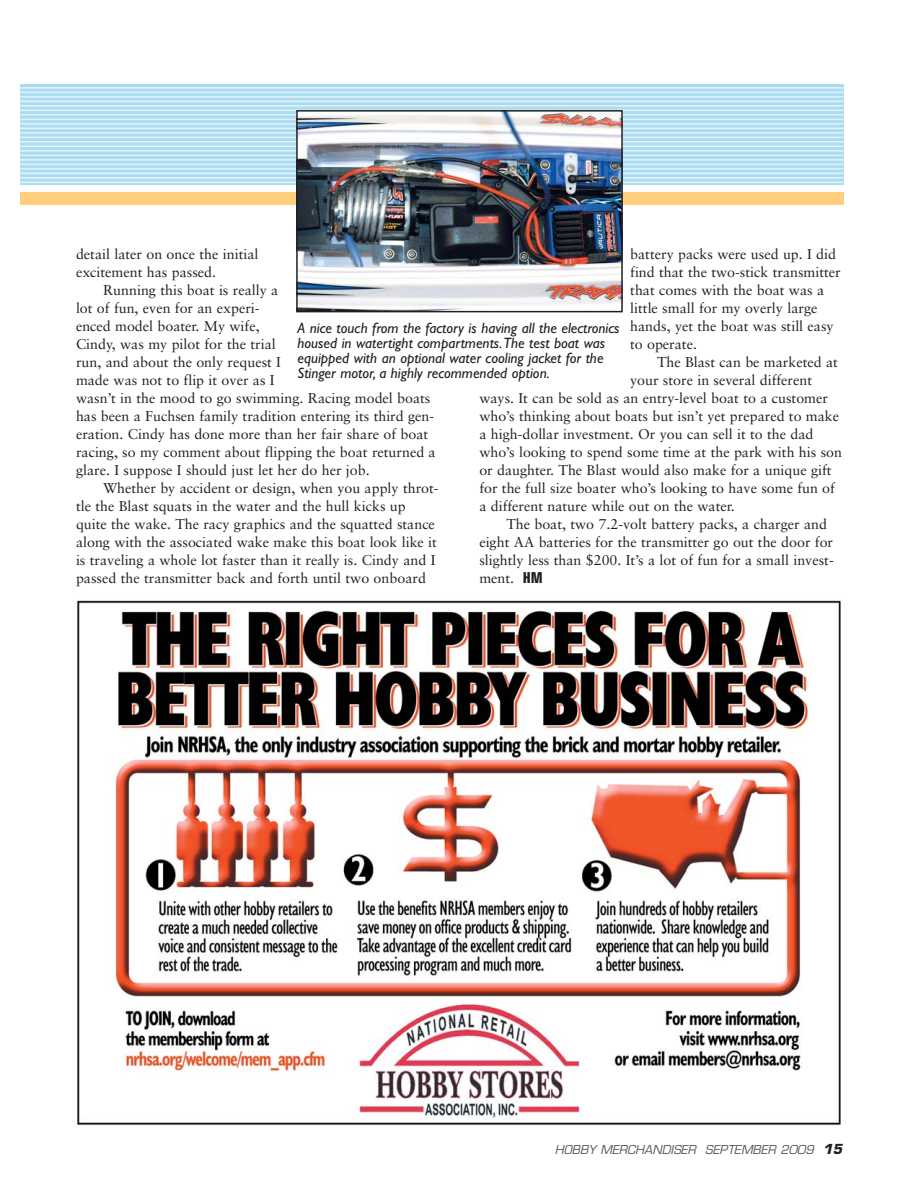
<style>
.page{position:relative;width:918px;height:1188px;background:#fff}
.page>*{position:absolute;margin:0;border:0;box-sizing:border-box;transform-origin:0 0}
.t1{font:italic 15px/15px "Gill Sans";color:#231f20}
.t2{font:14.25px/18px "Sabon";color:#231f20}
.t3{font:italic 12px "Eurostile";color:#58595b}
.s1{font-family:"Eurostile";font-weight:700;font-stretch:condensed;font-size:15px}
.s2{font-weight:700;font-size:13.5px;color:#231f20}
</style>
<div class="page">
<svg style="left:20px;top:85px;width:824px;height:100px;background:#b0ddf2"></svg>
<hr style="left:20px;top:87px;width:824px;height:2px;background:#e1f2fb">
<hr style="left:20px;top:92px;width:824px;height:1px;background:#e1f2fb">
<hr style="left:20px;top:96px;width:824px;height:2px;background:#e1f2fb">
<hr style="left:20px;top:101px;width:824px;height:1px;background:#e1f2fb">
<hr style="left:20px;top:105px;width:824px;height:2px;background:#e1f2fb">
<hr style="left:20px;top:110px;width:824px;height:1px;background:#e1f2fb">
<hr style="left:20px;top:114px;width:824px;height:2px;background:#e1f2fb">
<hr style="left:20px;top:119px;width:824px;height:1px;background:#e1f2fb">
<hr style="left:20px;top:123px;width:824px;height:2px;background:#e1f2fb">
<hr style="left:20px;top:128px;width:824px;height:1px;background:#e1f2fb">
<hr style="left:20px;top:132px;width:824px;height:2px;background:#e1f2fb">
<hr style="left:20px;top:137px;width:824px;height:1px;background:#e1f2fb">
<hr style="left:20px;top:141px;width:824px;height:2px;background:#e1f2fb">
<hr style="left:20px;top:146px;width:824px;height:1px;background:#e1f2fb">
<hr style="left:20px;top:150px;width:824px;height:2px;background:#e1f2fb">
<hr style="left:20px;top:155px;width:824px;height:1px;background:#e1f2fb">
<hr style="left:20px;top:159px;width:824px;height:2px;background:#e1f2fb">
<hr style="left:20px;top:164px;width:824px;height:1px;background:#e1f2fb">
<hr style="left:20px;top:168px;width:824px;height:2px;background:#e1f2fb">
<hr style="left:20px;top:173px;width:824px;height:1px;background:#e1f2fb">
<hr style="left:20px;top:177px;width:824px;height:2px;background:#e1f2fb">
<hr style="left:20px;top:182px;width:824px;height:1px;background:#e1f2fb">
<div style="left:20px;top:193px;width:824px;height:12px;background:#ffce7b"></div>
<img style="left:299px;top:113px;width:321px;height:196px">
<div style="left:296px;top:110px;width:327px;height:202px;border:2px solid #231f20"></div>
<img style="left:76px;top:600px;width:765px;height:526px">
<p class="t2" style="left:76px;top:246px;width:184px">detail later on once the initial excitement has passed.</p>
<p class="t2" style="left:76px;top:282px;width:361px;text-indent:27px">Running this boat is really a<br>lot of fun, even for an experi-<br>enced model boater. My wife,<br>Cindy, was my pilot for the trial<br>run, and about the only request I<br>made was not to flip it over as I<br>wasn’t in the mood to go swimming. Racing model boats has been a Fuchsen family tradition entering its third gen&shy;eration. Cindy has done more than her fair share of boat racing, so my comment about flipping the boat returned a glare. I suppose I should just let her do her job.</p>
<p class="t2" style="left:76px;top:480px;width:364px;text-indent:27px">Whether by accident or design, when you apply throt&shy;tle the Blast squats in the water and the hull kicks up quite the wake. The racy graphics and the squatted stance along with the associated wake make this boat look like it is traveling a whole lot faster than it really is. Cindy and I passed the transmitter back and forth until two onboard</p>
<p class="t2" style="left:630px;top:246px;width:212px">battery packs were used up. I did find that the two-stick transmitter that comes with the boat was a little small for my overly large hands, yet the boat was still easy to operate.</p>
<p class="t2" style="left:657px;top:354px;width:182px">The Blast can be marketed at</p>
<p class="t2" style="left:630px;top:372px;width:184px">your store in several different</p>
<p class="t2" style="left:479px;top:390px;width:350px">ways. It can be sold as an entry-level boat to a customer</p>
<p class="t2" style="left:479px;top:408px;width:361px">who’s thinking about boats but isn’t yet prepared to make</p>
<p class="t2" style="left:479px;top:426px;width:336px">a high-dollar investment. Or you can sell it to the dad</p>
<p class="t2" style="left:479px;top:444px;width:364px">who’s looking to spend some time at the park with his son</p>
<p class="t2" style="left:479px;top:462px;width:354px">or daughter. The Blast would also make for a unique gift</p>
<p class="t2" style="left:479px;top:480px;width:357px">for the full size boater who’s looking to have some fun of</p>
<p class="t2" style="left:479px;top:498px;width:257px">a different nature while out on the water.</p>
<p class="t2" style="left:506px;top:516px;width:322px">The boat, two 7.2-volt battery packs, a charger and</p>
<p class="t2" style="left:479px;top:534px;width:355px">eight AA batteries for the transmitter go out the door for</p>
<p class="t2" style="left:479px;top:552px;width:356px">slightly less than $200. It’s a lot of fun for a small invest-</p>
<p class="t2" style="left:479px;top:570px;width:65px">ment. <span class="s1">HM</span></p>
<p class="t1" style="left:297px;top:322px;width:324px">A nice touch from the factory is having all the electronics housed in watertight compartments.The test boat was equipped with an optional water cooling jacket for the Stinger motor, a highly recommended option.</p>
<p class="t3" style="left:555px;top:1145px;width:292px">HOBBY MERCHANDISER SEPTEMBER 2009 <span class="s2">15</span></p>
</div>
